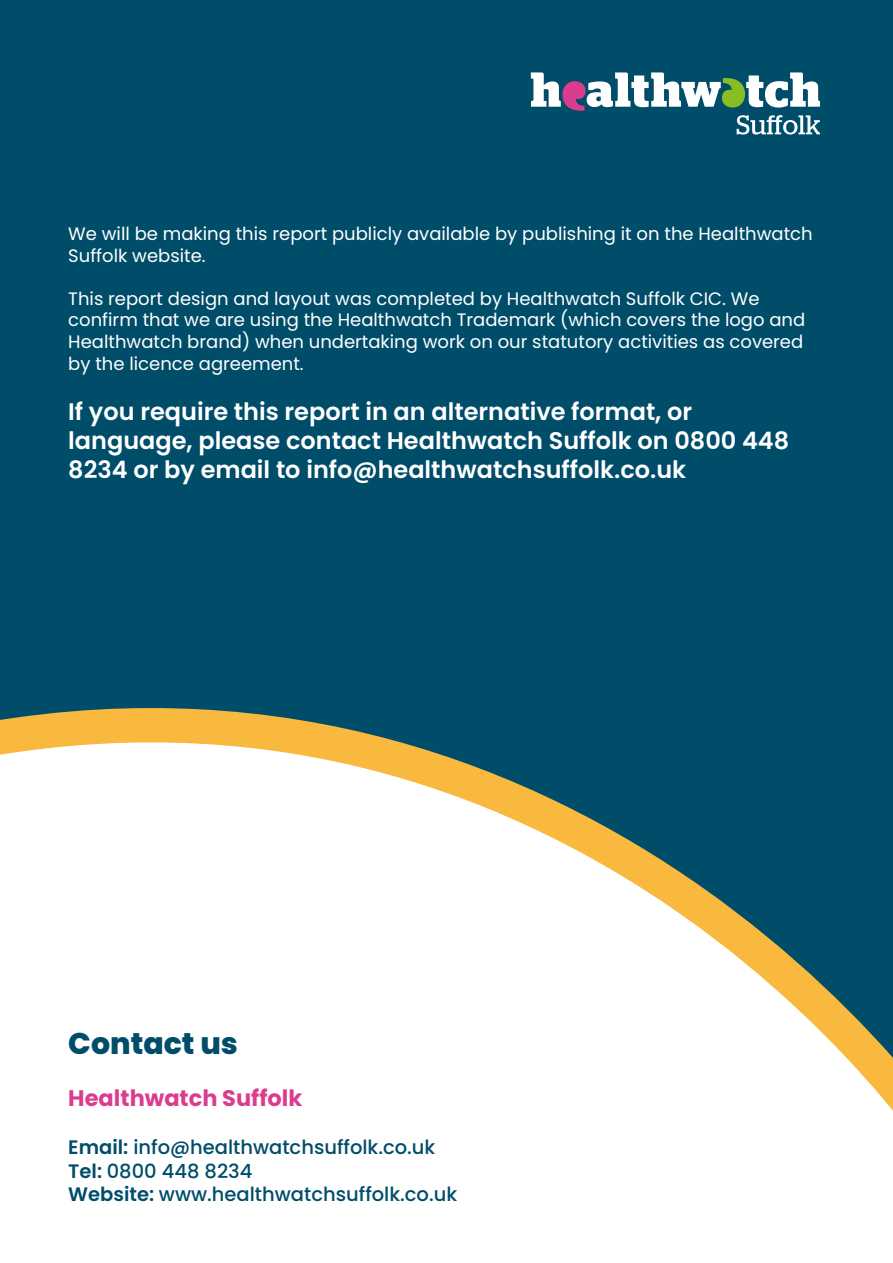
<style>
.page{position:relative;width:893px;height:1263px;background:#004d6a}
.page>*{position:absolute;margin:0;border:0;box-sizing:border-box;transform-origin:0 0}
.t1{font:800 30px "Poppins";color:#004d6a}
.t2{font:600 24px/28.8px "Poppins";color:#fff}
.t3{font:700 22.5px "Poppins";color:#db3c8e}
.t4{font:500 19.5px/23.4px "Poppins";color:#004d6a}
.t5{font:18px/21.6px "Poppins";color:#fff}
.t6{font:500 15px "Poppins";color:#004f6b}
.s1{font-weight:600}
</style>
<div class="page">
<svg style="left:0;top:708px;width:893px;height:555px;fill:#fff"></svg>
<svg style="left:531px;top:72px;width:289px;height:63px"></svg>
<p class="t5" style="left:68px;top:223px;width:746px">We will be making this report publicly available by publishing it on the Healthwatch<br>Suffolk website.</p>
<p class="t5" style="left:68px;top:288px;width:738px">This report design and layout was completed by Healthwatch Suffolk CIC. We confirm that we are using the Healthwatch Trademark (which covers the logo and Healthwatch brand) when undertaking work on our statutory activities as covered by the licence agreement.</p>
<h2 class="t2" style="left:68px;top:397px;width:722px">If you require this report in an alternative format, or language, please contact Healthwatch Suffolk on 0800 448<br>8234 or by email to info@healthwatchsuffolk.co.uk</h2>
<h1 class="t1" style="left:68px;top:1025px;width:171px">Contact us</h1>
<p class="t3" style="left:68px;top:1085px;width:236px">Healthwatch Suffolk</p>
<p class="t4" style="left:68px;top:1136px;width:390px"><span class="s1">Email:</span> info@healthwatchsuffolk.co.uk<br><span class="s1">Tel:</span> 0800 448 8234<br><span class="s1">Website:</span> www.healthwatchsuffolk.co.uk</p>
<p class="t6" style="left:54px;top:1191px;width:40px">Page</p>
</div>
